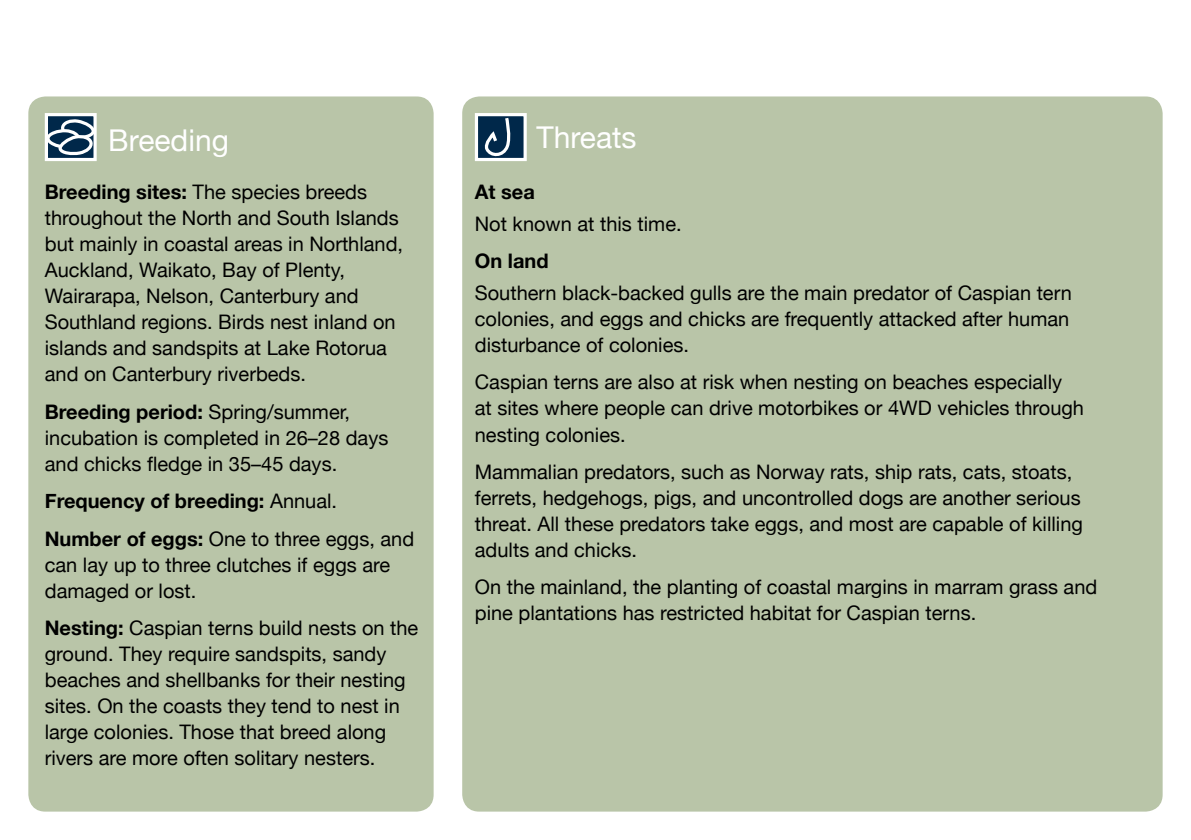
<style>
.page{position:relative;width:1191px;height:840px;background:#fff}
.page>*{position:absolute;margin:0;border:0;box-sizing:border-box;transform-origin:0 0}
.t1{font:30px "Helvetica Neue";color:#fff}
.t2{font:20px/26px "Helvetica Neue";color:#000}
.t3{font:700 20px/37.4px "Helvetica Neue";color:#000}
.s1{font-weight:700}
.s2{font-weight:400}
</style>
<div class="page">
<div style="left:28px;top:96px;width:405px;height:715px;background:#b9c5a8;border-radius:17px"></div>
<div style="left:462px;top:96px;width:700px;height:715px;background:#b9c5a8;border-radius:17px"></div>
<svg style="left:45px;top:113px;width:52px;height:48px"></svg>
<svg style="left:45px;top:117px;width:52px;height:40px;background:#61798e"></svg>
<div style="left:475px;top:113px;width:52px;height:48px;background:#00284a;border:3px solid #fff"></div>
<svg style="left:480px;top:115px;width:31px;height:46px"></svg>
<h1 class="t1" style="left:108px;top:118px;width:122px">Breeding</h1>
<h1 class="t1" style="left:536px;top:115px;width:102px">Threats</h1>
<p class="t2" style="left:45px;top:180px;width:360px"><span class="s1">Breeding sites:</span> The species breeds throughout the North and South Islands but mainly in coastal areas in Northland, Auckland, Waikato, Bay of Plenty, Wairarapa, Nelson, Canterbury and Southland regions. Birds nest inland on islands and sandspits at Lake Rotorua and on Canterbury riverbeds.</p>
<p class="t2" style="left:45px;top:399px;width:345px"><span class="s1">Breeding period:</span> Spring/summer, incubation is completed in 26–28 days and chicks fledge in 35–45 days.</p>
<p class="t3" style="left:45px;top:482px;width:371px">Frequency of breeding: <span class="s2">Annual.<br></span>Number of eggs: <span class="s2">One to three eggs, and</span></p>
<p class="t2" style="left:45px;top:552px;width:347px">can lay up to three clutches if eggs are damaged or lost.</p>
<p class="t2" style="left:45px;top:615px;width:375px"><span class="s1">Nesting:</span> Caspian terns build nests on the ground. They require sandspits, sandy beaches and shellbanks for their nesting sites. On the coasts they tend to nest in large colonies. Those that breed along rivers are more often solitary nesters.</p>
<p class="t3" style="left:475px;top:174px;width:61px">At sea</p>
<p class="t2" style="left:475px;top:212px;width:208px">Not known at this time.</p>
<p class="t3" style="left:475px;top:243px;width:75px">On land</p>
<p class="t2" style="left:475px;top:281px;width:598px">Southern black-backed gulls are the main predator of Caspian tern colonies, and eggs and chicks are frequently attacked after human disturbance of colonies.</p>
<p class="t2" style="left:475px;top:370px;width:610px">Caspian terns are also at risk when nesting on beaches especially at sites where people can drive motorbikes or 4WD vehicles through nesting colonies.</p>
<p class="t2" style="left:475px;top:459px;width:609px">Mammalian predators, such as Norway rats, ship rats, cats, stoats, ferrets, hedgehogs, pigs, and uncontrolled dogs are another serious threat. All these predators take eggs, and most are capable of killing adults and chicks.</p>
<p class="t2" style="left:475px;top:575px;width:624px">On the mainland, the planting of coastal margins in marram grass and pine plantations has restricted habitat for Caspian terns.</p>
</div>
